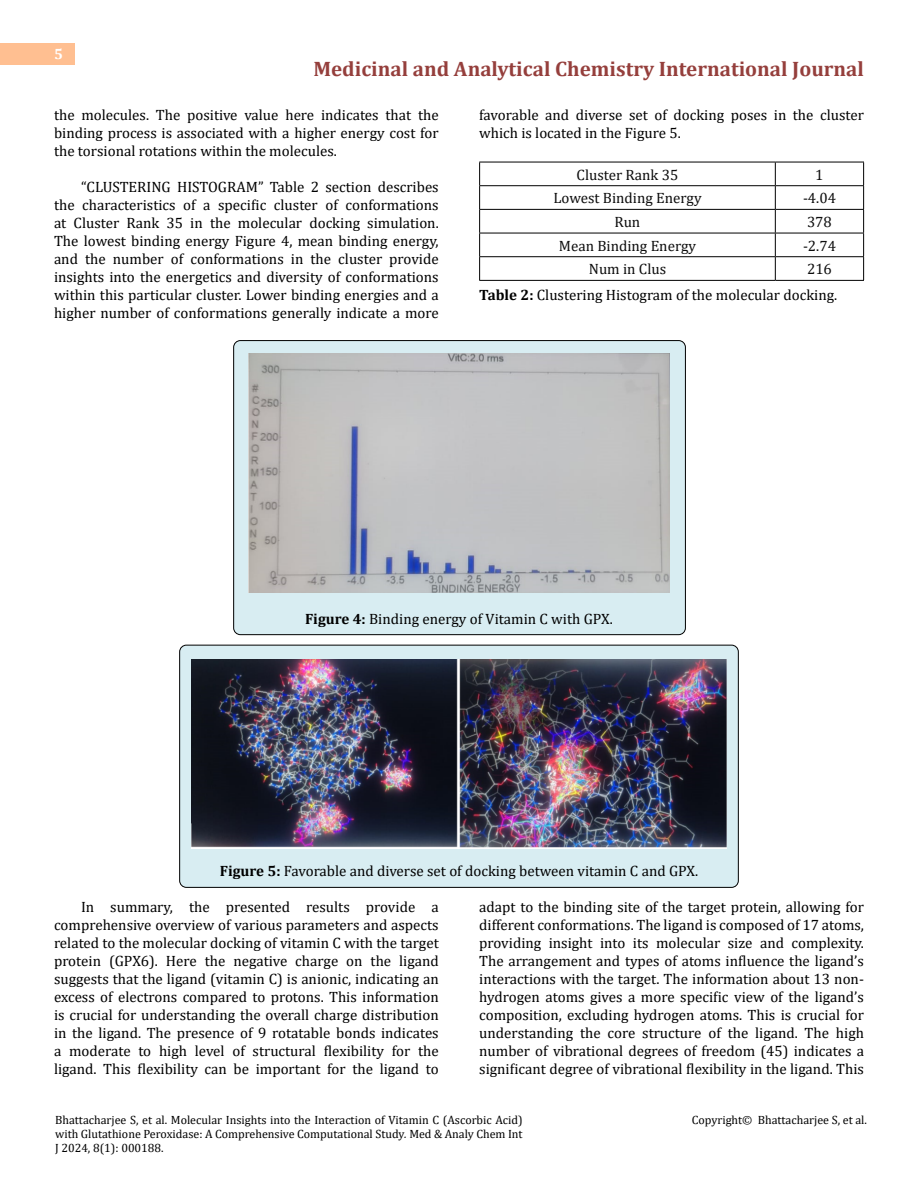
<style>
.page{position:relative;width:918px;height:1188px;background:#fff}
.page>*{position:absolute;margin:0;border:0;box-sizing:border-box;transform-origin:0 0}
.t1{font:700 21px "Cambria";color:#953f3c}
.t2{font:15px/18px "Cambria";color:#000;text-align:justify}
.t3{font:15px "Cambria";color:#0d0d0d}
.t4{font:700 15px "Cambria";color:#fff}
.t5{font:12px/14.4px "Cambria";color:#000;text-align:justify}
.s1{color:#0d0d0d}
.s2{font-weight:700}
.s3{font-style:italic}
</style>
<div class="page">
<div style="left:0;top:43px;width:75px;height:21px;background:#ffbf91"></div>
<div style="left:234px;top:341px;width:451px;height:294px;background:#d8edf2;border-radius:7px"></div>
<div style="left:233px;top:340px;width:453px;height:295px;border:1px solid #000;border-radius:7px"></div>
<div style="left:180px;top:645px;width:558px;height:242px;background:#d8edf2;border-radius:7px"></div>
<div style="left:179px;top:645px;width:560px;height:243px;border:1px solid #000;border-radius:7px"></div>
<hr style="left:479px;top:162px;width:296px;height:1px;background:#000">
<hr style="left:775px;top:162px;width:89px;height:1px;background:#000">
<svg style="left:479px;top:162px;width:1px;height:118px"></svg>
<hr style="left:479px;top:185px;width:296px;height:1px;background:#000">
<hr style="left:775px;top:185px;width:89px;height:1px;background:#000">
<hr style="left:479px;top:209px;width:296px;height:1px;background:#000">
<hr style="left:775px;top:209px;width:89px;height:1px;background:#000">
<hr style="left:479px;top:233px;width:296px;height:1px;background:#000">
<hr style="left:775px;top:233px;width:89px;height:1px;background:#000">
<hr style="left:479px;top:256px;width:296px;height:1px;background:#000">
<hr style="left:775px;top:256px;width:89px;height:1px;background:#000">
<hr style="left:479px;top:280px;width:296px;height:1px;background:#000">
<hr style="left:775px;top:280px;width:89px;height:1px;background:#000">
<svg style="left:775px;top:162px;width:1px;height:118px"></svg>
<svg style="left:863px;top:162px;width:1px;height:118px"></svg>
<img style="left:248px;top:354px;width:422px;height:238px">
<img style="left:191px;top:660px;width:536px;height:189px">
<p class="t4" style="left:54px;top:44px;width:10px">5</p>
<h1 class="t1" style="left:313px;top:54px;width:552px">Medicinal and Analytical Chemistry International Journal</h1>
<p class="t2" style="left:54px;top:105px;width:386px">the molecules. The positive value here indicates that the binding process is associated with a higher energy cost for the torsional rotations within the molecules.</p>
<p class="t2" style="left:54px;top:177px;width:386px;text-indent:27px">“CLUSTERING HISTOGRAM” Table 2 section describes the characteristics of a specific cluster of conformations at Cluster Rank 35 in the molecular docking simulation.<br>The lowest binding energy Figure 4, mean binding energy, and the number of conformations in the cluster provide insights into the energetics and diversity of conformations within this particular cluster. Lower binding energies and a higher number of conformations generally indicate a more</p>
<p class="t2" style="left:479px;top:105px;width:386px">favorable and diverse set of docking poses in the cluster which is located in the Figure 5.</p>
<p class="t3" style="left:577px;top:166px;width:103px">Cluster Rank 35</p>
<p class="t3" style="left:815px;top:166px;width:10px">1</p>
<p class="t3" style="left:553px;top:189px;width:150px">Lowest Binding Energy</p>
<p class="t3" style="left:803px;top:189px;width:34px">-4.04</p>
<p class="t3" style="left:615px;top:213px;width:27px">Run</p>
<p class="t3" style="left:807px;top:213px;width:26px">378</p>
<p class="t3" style="left:559px;top:237px;width:139px">Mean Binding Energy</p>
<p class="t3" style="left:803px;top:237px;width:34px">-2.74</p>
<p class="t3" style="left:589px;top:260px;width:79px">Num in Clus</p>
<p class="t2" style="left:479px;top:257px;width:360px;line-height:25.2px;text-indent:328px"><span class="s1">216<br></span><span class="s2">Table 2:</span> Clustering Histogram of the molecular docking.</p>
<p class="t2" style="left:305px;top:609px;width:309px"><span class="s2">Figure 4:</span> Binding energy of Vitamin C with GPX.</p>
<p class="t2" style="left:220px;top:861px;width:480px"><span class="s2">Figure 5:</span> Favorable and diverse set of docking between vitamin C and GPX.</p>
<p class="t2" style="left:54px;top:897px;width:386px;text-indent:27px">In summary, the presented results provide a comprehensive overview of various parameters and aspects related to the molecular docking of vitamin C with the target protein (GPX6). Here the negative charge on the ligand suggests that the ligand (vitamin C) is anionic, indicating an excess of electrons compared to protons. This information is crucial for understanding the overall charge distribution in the ligand. The presence of 9 rotatable bonds indicates a moderate to high level of structural flexibility for the ligand. This flexibility can be important for the ligand to</p>
<p class="t2" style="left:479px;top:897px;width:386px">adapt to the binding site of the target protein, allowing for different conformations. The ligand is composed of 17 atoms, providing insight into its molecular size and complexity.<br>The arrangement and types of atoms influence the ligand’s interactions with the target. The information about 13 non&shy;hydrogen atoms gives a more specific view of the ligand’s composition, excluding hydrogen atoms. This is crucial for understanding the core structure of the ligand. The high number of vibrational degrees of freedom (45) indicates a significant degree of vibrational flexibility in the ligand. This</p>
<p class="t5" style="left:55px;top:1112px;width:469px">Bhattacharjee S, et al. Molecular Insights into the Interaction of Vitamin C (Ascorbic Acid) with Glutathione Peroxidase: A Comprehensive Computational Study<span class="s3">.</span> Med &amp; Analy Chem Int J 2024, 8(1): 000188.</p>
<p class="t5" style="left:692px;top:1112px;width:177px">Copyright© Bhattacharjee S, et al.</p>
</div>
